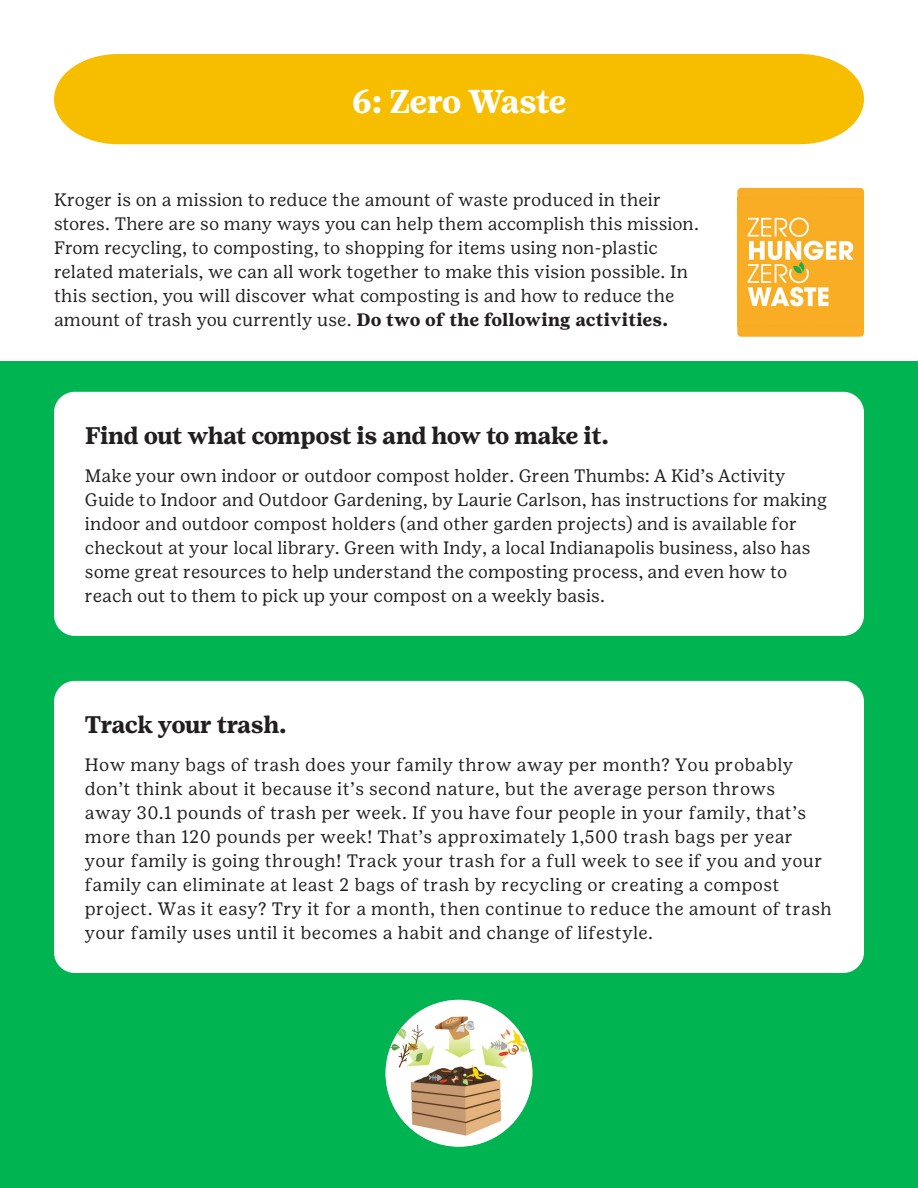
<style>
.page{position:relative;width:918px;height:1188px;background:#fff}
.page>*{position:absolute;margin:0;border:0;box-sizing:border-box;transform-origin:0 0}
.t1{font:700 33px "Girl Scout Text";letter-spacing:-.04em;color:#fff}
.t2{font:700 24px "Girl Scout Text";letter-spacing:-.03em;color:#231f20}
.t3{font:18px/24px "Girl Scout Text";letter-spacing:.01em;color:#231f20}
.s1{font-weight:700}
</style>
<div class="page">
<div style="left:54px;top:54px;width:810px;height:90px;background:#f7be00"></div>
<div style="left:0;top:362px;width:918px;height:826px;background:#00b451"></div>
<div style="left:737px;top:188px;width:127px;height:149px;background:#f9ad24;border-radius:4px"></div>
<img style="left:747px;top:217px;width:107px;height:90px">
<div style="left:54px;top:392px;width:810px;height:244px;background:#fff;border-radius:21px"></div>
<div style="left:54px;top:681px;width:810px;height:292px;background:#fff;border-radius:21px"></div>
<img style="left:386px;top:1000px;width:146px;height:147px;border-radius:73px">
<p class="t1" style="left:351px;top:82px;width:217px">6: Zero Waste</p>
<p class="t3" style="left:54px;top:188px;width:646px">Kroger is on a mission to reduce the amount of waste produced in their stores. There are so many ways you can help them accomplish this mission.<br>From recycling, to composting, to shopping for items using non-plastic related materials, we can all work together to make this vision possible. In this section, you will discover what composting is and how to reduce the amount of trash you currently use. <span class="s1">Do two of the following activities.</span></p>
<p class="t2" style="left:85px;top:421px;width:525px">Find out what compost is and how to make it.</p>
<p class="t3" style="left:85px;top:463px;width:744px">Make your own indoor or outdoor compost holder. Green Thumbs: A Kid’s Activity Guide to Indoor and Outdoor Gardening, by Laurie Carlson, has instructions for making indoor and outdoor compost holders (and other garden projects) and is available for checkout at your local library. Green with Indy, a local Indianapolis business, also has some great resources to help understand the composting process, and even how to reach out to them to pick up your compost on a weekly basis.</p>
<p class="t2" style="left:85px;top:710px;width:203px">Track your trash.</p>
<p class="t3" style="left:85px;top:752px;width:748px">How many bags of trash does your family throw away per month? You probably don’t think about it because it’s second nature, but the average person throws<br>away 30.1 pounds of trash per week. If you have four people in your family, that’s more than 120 pounds per week! That’s approximately 1,500 trash bags per year your family is going through! Track your trash for a full week to see if you and your family can eliminate at least 2 bags of trash by recycling or creating a compost project. Was it easy? Try it for a month, then continue to reduce the amount of trash your family uses until it becomes a habit and change of lifestyle.</p>
</div>
